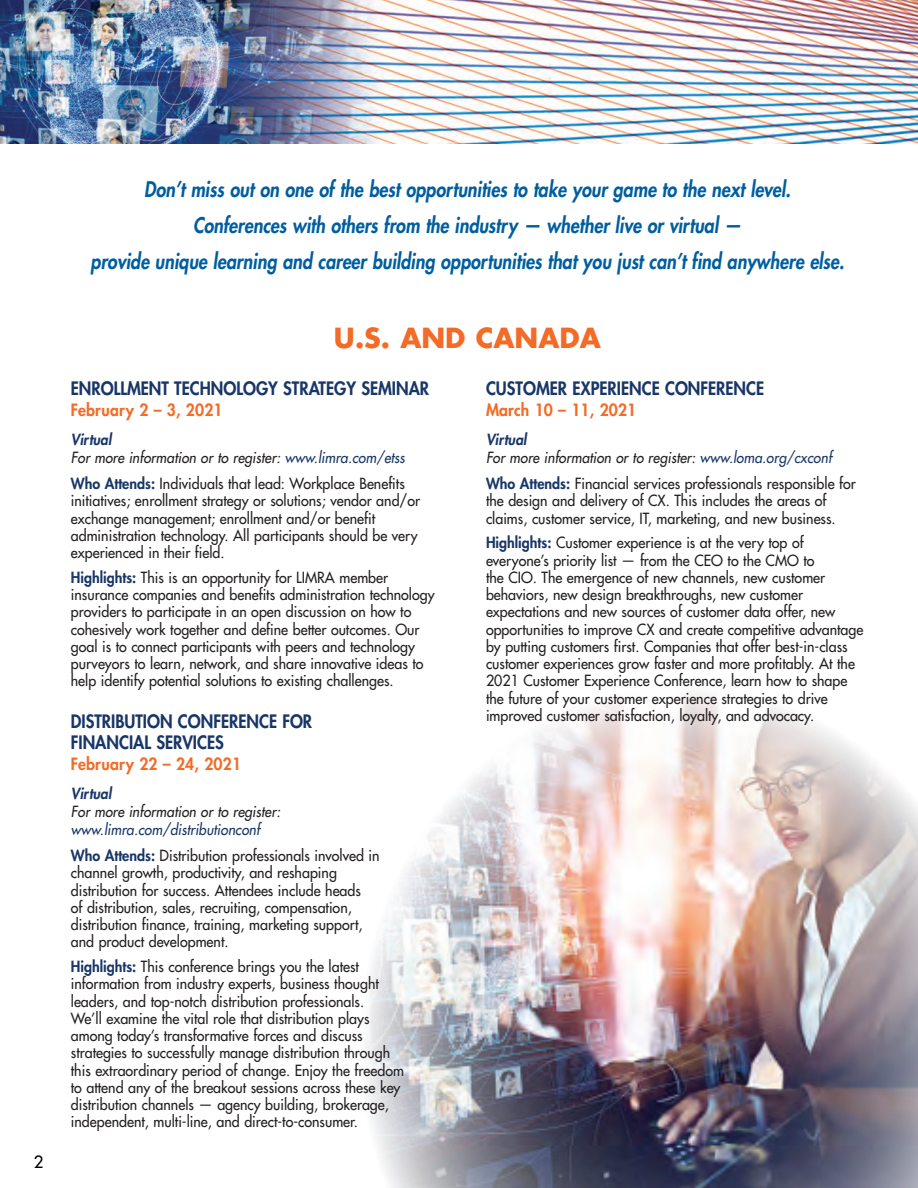
<style>
.page{position:relative;width:918px;height:1188px;background:#fff}
.page>*{position:absolute;margin:0;border:0;box-sizing:border-box;transform-origin:0 0}
.t1{font:700 27px "Futura Std";color:#f36b26}
.t2{font:italic 800 21px/36px "Futura Std";color:#005e9e;text-align:center;scale:.85 1}
.t3{font:800 18px/21px "Futura Std";color:#183667;scale:.92 1}
.t4{font:800 16.5px "Futura Std";letter-spacing:.01em;color:#f36b26;scale:.95 1}
.t5{font:500 16.5px "Futura Std";color:#000}
.t6{font:500 15px/17.2px "Futura Std";color:#231f20;scale:.95 1}
.t7{font:italic 500 15px/18px "Futura Std";letter-spacing:.005em;color:#231f20;scale:.92 1}
.t8{font:italic 800 15px "Futura Std";letter-spacing:.005em;color:#183667;scale:.92 1}
.s1{font-weight:800;color:#183667}
.s2{color:#183667}
.s3{font-style:italic;color:#183667}
</style>
<div class="page">
<img style="left:0;top:0;width:918px;height:144px">
<img style="left:365px;top:693px;width:553px;height:495px">
<p class="t5" style="left:34px;top:1152px;width:11px">2</p>
<p class="t2" style="left:91px;top:172px;width:888px">Don’t miss out on one of the best opportunities to take your game to the next level.<br>Conferences with others from the industry — whether live or virtual —<br>provide unique learning and career building opportunities that you just can’t find anywhere else.</p>
<h1 class="t1" style="left:334px;top:320px;width:268px">U.S. AND CANADA</h1>
<p class="t3" style="left:71px;top:378px;width:391px">ENROLLMENT TECHNOLOGY STRATEGY SEMINAR</p>
<p class="t4" style="left:71px;top:400px;width:161px">February 2 – 3, 2021</p>
<p class="t7" style="left:71px;top:431px;width:365px"><span class="s1">Virtual<br></span>For more information or to register: <span class="s2">www.limra.com/etss</span></p>
<p class="t6" style="left:71px;top:475px;width:369px"><span class="s1">Who Attends:</span> Individuals that lead: Workplace Benefits initiatives; enrollment strategy or solutions; vendor and/or exchange management; enrollment and/or benefit administration technology. All participants should be very experienced in their field.</p>
<p class="t6" style="left:71px;top:569px;width:384px"><span class="s1">Highlights:</span> This is an opportunity for LIMRA member insurance companies and benefits administration technology providers to participate in an open discussion on how to cohesively work together and define better outcomes. Our goal is to connect participants with peers and technology purveyors to learn, network, and share innovative ideas to help identify potential solutions to existing challenges.</p>
<p class="t3" style="left:71px;top:711px;width:264px">DISTRIBUTION CONFERENCE FOR<br>FINANCIAL SERVICES</p>
<p class="t4" style="left:71px;top:754px;width:181px">February 22 – 24, 2021</p>
<p class="t8" style="left:71px;top:784px;width:46px">Virtual</p>
<p class="t7" style="left:71px;top:803px;width:229px">For more information or to register:</p>
<p class="t6" style="left:71px;top:816px;width:326px;line-height:26.2px"><span class="s3">www.limra.com/distributionconf<br></span><span class="s1">Who Attends:</span> Distribution professionals involved in</p>
<p class="t6" style="left:71px;top:864px;width:309px">channel growth, productivity, and reshaping distribution for success. Attendees include heads of distribution, sales, recruiting, compensation, distribution finance, training, marketing support, and product development.</p>
<p class="t6" style="left:71px;top:958px;width:352px"><span class="s1">Highlights:</span> This conference brings you the latest information from industry experts, business thought leaders, and top-notch distribution professionals.<br>We’ll examine the vital role that distribution plays among today’s transformative forces and discuss strategies to successfully manage distribution through this extraordinary period of change. Enjoy the freedom to attend any of the breakout sessions across these key distribution channels — agency building, brokerage, independent, multi-line, and direct-to-consumer.</p>
<p class="t3" style="left:486px;top:378px;width:304px">CUSTOMER EXPERIENCE CONFERENCE</p>
<p class="t4" style="left:486px;top:400px;width:160px">March 10 – 11, 2021</p>
<p class="t7" style="left:486px;top:431px;width:377px"><span class="s1">Virtual<br></span>For more information or to register: <span class="s2">www.loma.org/cxconf</span></p>
<p class="t6" style="left:486px;top:475px;width:391px"><span class="s1">Who Attends:</span> Financial services professionals responsible for the design and delivery of CX. This includes the areas of claims, customer service, IT, marketing, and new business.</p>
<p class="t6" style="left:486px;top:534px;width:399px"><span class="s1">Highlights:</span> Customer experience is at the very top of everyone’s priority list — from the CEO to the CMO to<br>the CIO. The emergence of new channels, new customer behaviors, new design breakthroughs, new customer expectations and new sources of customer data offer, new opportunities to improve CX and create competitive advantage by putting customers first. Companies that offer best-in-class customer experiences grow faster and more profitably. At the 2021 Customer Experience Conference, learn how to shape the future of your customer experience strategies to drive improved customer satisfaction, loyalty, and advocacy.</p>
</div>
